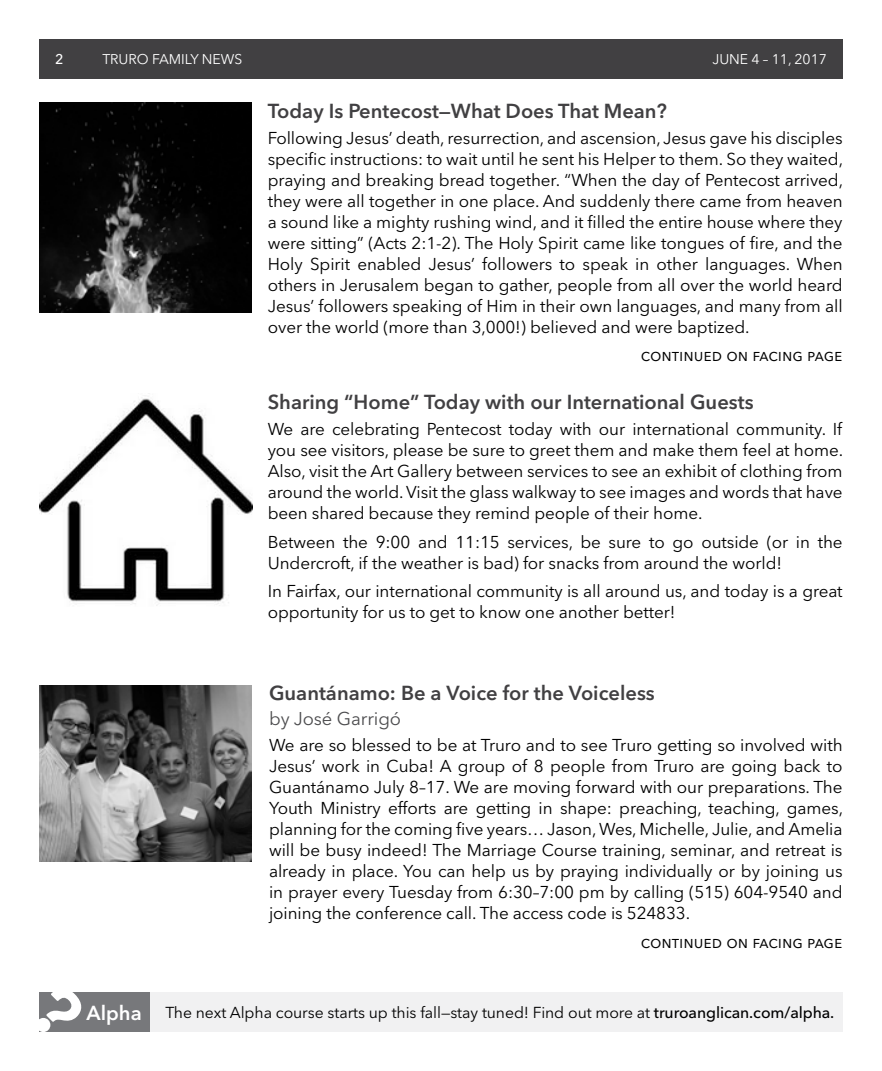
<style>
.page{position:relative;width:882px;height:1071px;background:#fff}
.page>*{position:absolute;margin:0;border:0;box-sizing:border-box;transform-origin:0 0}
.t1{font:600 20.12px "Avenir Next LT Pro";color:#414042}
.t2{font:18.38px "Avenir Next LT Pro";letter-spacing:-.005em;color:#4d4d4f}
.t3{font:17.15px/21px "Avenir Next LT Pro";letter-spacing:-.005em;color:#000}
.t4{font:15.75px "Avenir Next LT Pro";letter-spacing:-.005em;color:#000}
.t5{font:14px "Avenir Next LT Pro";letter-spacing:-.005em;color:#fff}
.t6{font:500 14px "Avenir Next LT Pro";color:#fff}
.s1{font-weight:600;font-size:20.12px;color:#fff}
.s2{font-weight:500}
</style>
<div class="page">
<div style="left:39px;top:39px;width:804px;height:40px;background:#414042"></div>
<div style="left:39px;top:992px;width:111px;height:40px;background:#77787b"></div>
<svg style="left:39px;top:992px;width:42px;height:40px"></svg>
<div style="left:150px;top:992px;width:693px;height:40px;background:#f1f1f2"></div>
<img style="left:39px;top:398px;width:213px;height:208px">
<img style="left:39px;top:102px;width:213px;height:210px">
<img style="left:39px;top:685px;width:213px;height:177px">
<p class="t6" style="left:55px;top:51px;width:10px">2</p>
<p class="t5" style="left:102px;top:51px;width:141px">TRURO FAMILY NEWS</p>
<p class="t5" style="left:713px;top:51px;width:116px">JUNE 4 – 11, 2017</p>
<p class="t1" style="left:268px;top:98px;width:401px">Today Is Pentecost—What Does That Mean?</p>
<p class="t3" style="left:268px;top:127px;width:577px;text-align:justify">Following Jesus’ death, resurrection, and ascension, Jesus gave his disciples specific instructions: to wait until he sent his Helper to them. So they waited, praying and breaking bread together. “When the day of Pentecost arrived, they were all together in one place. And suddenly there came from heaven a sound like a mighty rushing wind, and it filled the entire house where they were sitting” (Acts 2:1-2). The Holy Spirit came like tongues of fire, and the Holy Spirit enabled Jesus’ followers to speak in other languages. When others in Jerusalem began to gather, people from all over the world heard Jesus’ followers speaking of Him in their own languages, and many from all over the world (more than 3,000!) believed and were baptized.</p>
<p class="t3" style="left:641px;top:345px;width:203px">continued on facing page</p>
<p class="t1" style="left:268px;top:390px;width:487px">Sharing “Home” Today with our International Guests</p>
<p class="t3" style="left:268px;top:418px;width:576px">We are celebrating Pentecost today with our international community. If you see visitors, please be sure to greet them and make them feel at home.<br>Also, visit the Art Gallery between services to see an exhibit of clothing from around the world. Visit the glass walkway to see images and words that have been shared because they remind people of their home.</p>
<p class="t3" style="left:268px;top:531px;width:576px">Between the 9:00 and 11:15 services, be sure to go outside (or in the<br>Undercroft, if the weather is bad) for snacks from around the world!</p>
<p class="t3" style="left:268px;top:581px;width:576px">In Fairfax, our international community is all around us, and today is a great opportunity for us to get to know one another better!</p>
<p class="t1" style="left:269px;top:681px;width:387px">Guantánamo: Be a Voice for the Voiceless</p>
<p class="t2" style="left:269px;top:708px;width:134px">by José Garrigó</p>
<p class="t3" style="left:269px;top:734px;width:576px;text-align:justify">We are so blessed to be at Truro and to see Truro getting so involved with Jesus’ work in Cuba! A group of 8 people from Truro are going back to Guantánamo July 8–17. We are moving forward with our preparations. The Youth Ministry efforts are getting in shape: preaching, teaching, games, planning for the coming five years… Jason, Wes, Michelle, Julie, and Amelia will be busy indeed! The Marriage Course training, seminar, and retreat is already in place. You can help us by praying individually or by joining us in prayer every Tuesday from 6:30–7:00 pm by calling (515) 604-9540 and joining the conference call. The access code is 524833.</p>
<p class="t3" style="left:641px;top:931px;width:203px">continued on facing page</p>
<p class="t4" style="left:87px;top:1003px;width:749px"><span class="s1">Alpha</span> The next Alpha course starts up this fall—stay tuned! Find out more at <span class="s2">truroanglican.com/alpha.</span></p>
</div>
